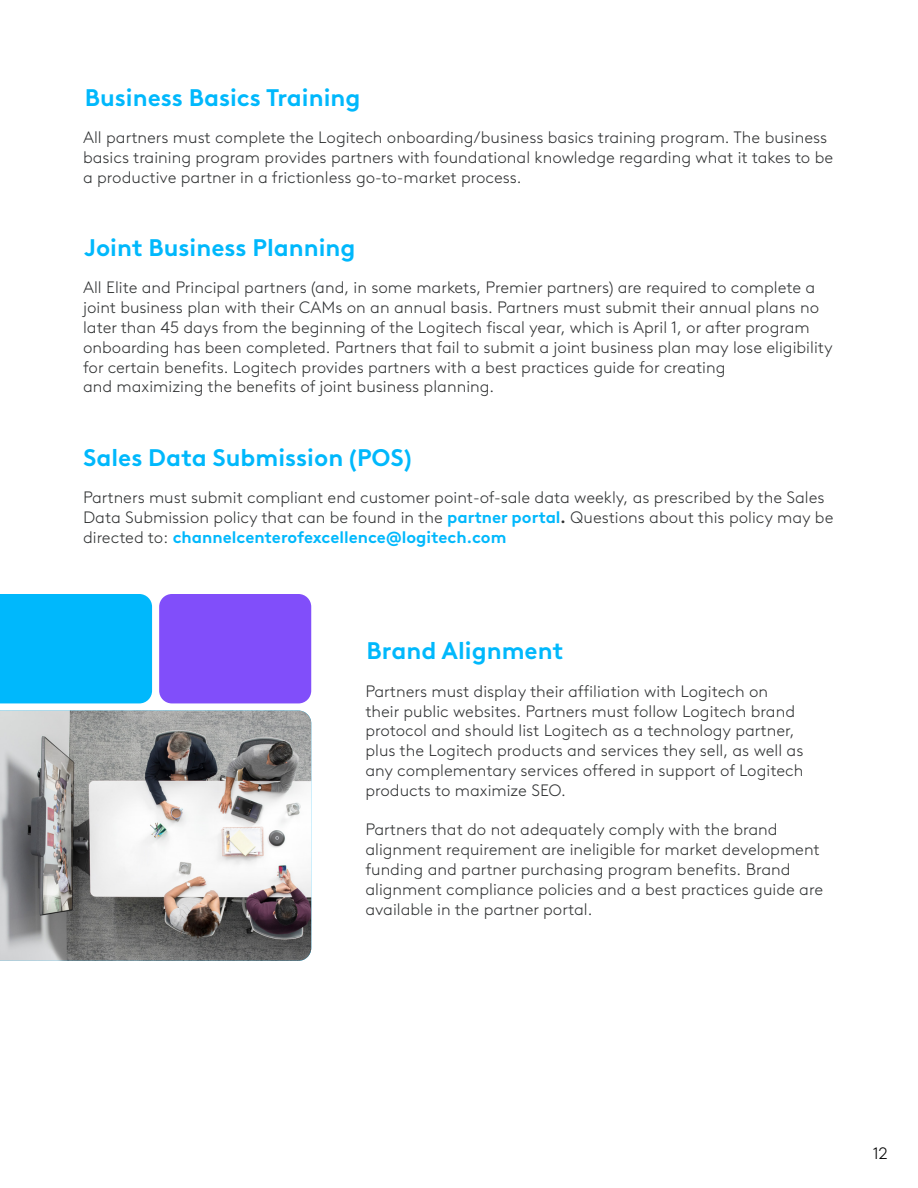
<style>
.page{position:relative;width:918px;height:1188px;background:#fff}
.page>*{position:absolute;margin:0;border:0;box-sizing:border-box;transform-origin:0 0}
.t1{font:700 24px "Brown Logitech Pan";color:#00b8fc}
.t2{font:300 16.5px/19.8px "Brown Logitech Pan";color:#2f3132}
.t3{font:300 16.5px "Brown Logitech Pan";color:#000}
.s1{font-weight:700;color:#00b8fc}
.s2{font-weight:700}
</style>
<div class="page">
<img style="left:0;top:711px;width:311px;height:250px">
<div style="left:0;top:594px;width:152px;height:109px;background:#00b8fc"></div>
<div style="left:159px;top:594px;width:152px;height:109px;background:#814efa;border-radius:13px"></div>
<h1 class="t1" style="left:85px;top:79px;width:277px">Business Basics Training</h1>
<p class="t2" style="left:83px;top:127px;width:752px">All partners must complete the Logitech onboarding/business basics training program. The business basics training program provides partners with foundational knowledge regarding what it takes to be a productive partner in a frictionless go-to-market process.</p>
<h1 class="t1" style="left:84px;top:229px;width:273px">Joint Business Planning</h1>
<p class="t2" style="left:83px;top:277px;width:751px">All Elite and Principal partners (and, in some markets, Premier partners) are required to complete a joint business plan with their CAMs on an annual basis. Partners must submit their annual plans no later than 45 days from the beginning of the Logitech fiscal year, which is April 1, or after program onboarding has been completed. Partners that fail to submit a joint business plan may lose eligibility for certain benefits. Logitech provides partners with a best practices guide for creating<br>and maximizing the benefits of joint business planning.</p>
<h1 class="t1" style="left:83px;top:439px;width:330px">Sales Data Submission (POS)</h1>
<p class="t2" style="left:83px;top:486px;width:752px">Partners must submit compliant end customer point-of-sale data weekly, as prescribed by the Sales<br>Data Submission policy that can be found in the <span class="s1">partner portal</span><span class="s2">.</span> Questions about this policy may be directed to: <span class="s1">channelcenterofexcellence@logitech.com</span></p>
<h1 class="t1" style="left:367px;top:632px;width:198px">Brand Alignment</h1>
<p class="t2" style="left:365px;top:680px;width:440px">Partners must display their affiliation with Logitech on their public websites. Partners must follow Logitech brand protocol and should list Logitech as a technology partner, plus the Logitech products and services they sell, as well as any complementary services offered in support of Logitech products to maximize SEO.</p>
<p class="t2" style="left:365px;top:819px;width:459px">Partners that do not adequately comply with the brand alignment requirement are ineligible for market development funding and partner purchasing program benefits. Brand alignment compliance policies and a best practices guide are available in the partner portal.</p>
<p class="t3" style="left:873px;top:1142px;width:16px">12</p>
</div>
